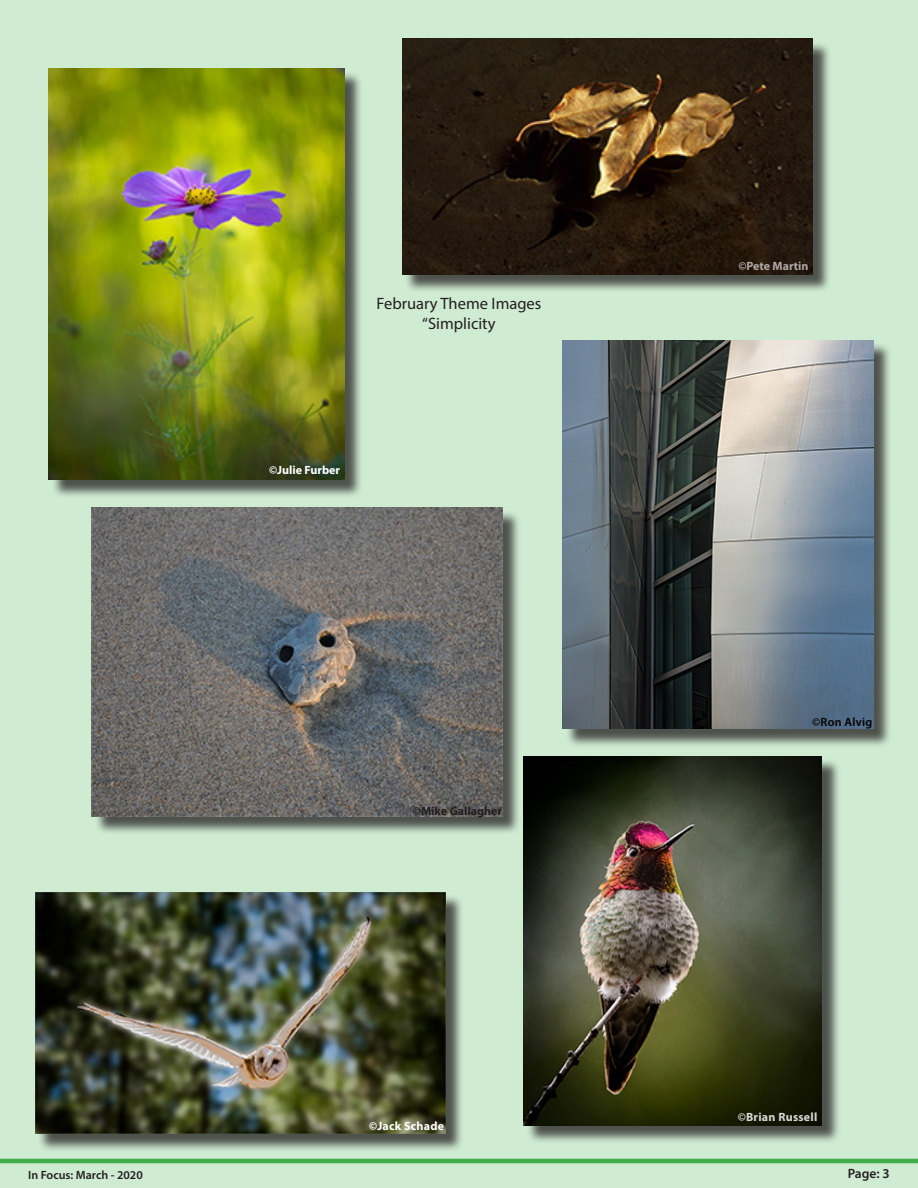
<style>
.page{position:relative;width:918px;height:1188px;background:#cfebd2}
.page>*{position:absolute;margin:0;border:0;box-sizing:border-box;transform-origin:0 0}
.t1{font:16.5px "Myriad Pro";color:#231f20}
.t2{font:600 13.5px "Myriad Pro";color:#231f20}
.t3{font:700 12px "Myriad Pro";letter-spacing:.005em;color:#fff}
.t4{font:600 12px "Myriad Pro";color:#231f20}
.t5{font:700 12px "Myriad Pro";color:#231f20}
.t6{font:700 12px "Myriad Pro";letter-spacing:.02em;color:#dad7d6}
.t7{font:700 12px "Myriad Pro";color:#aea8a6}
.t8{font:600 12px "Myriad Pro";letter-spacing:.02em;color:#000}
</style>
<div class="page">
<hr style="left:0;top:1159px;width:918px;height:4px;background:#41ad49">
<div style="left:94px;top:510px;width:427px;height:324px;background:#231f20;opacity:.75"></div>
<img style="left:92px;top:508px;width:410px;height:308px">
<div style="left:404px;top:41px;width:427px;height:252px;background:#231f20;opacity:.75"></div>
<img style="left:402px;top:39px;width:411px;height:235px">
<div style="left:37px;top:894px;width:427px;height:258px;background:#231f20;opacity:.75"></div>
<img style="left:35px;top:892px;width:411px;height:241px">
<div style="left:565px;top:342px;width:327px;height:405px;background:#231f20;opacity:.75"></div>
<img style="left:563px;top:340px;width:311px;height:389px">
<div style="left:51px;top:71px;width:311px;height:427px;background:#231f20;opacity:.75"></div>
<img style="left:49px;top:69px;width:295px;height:411px">
<div style="left:526px;top:758px;width:314px;height:386px;background:#231f20;opacity:.75"></div>
<img style="left:524px;top:756px;width:298px;height:369px">
<p class="t1" style="left:377px;top:294px;width:166px">February Theme Images</p>
<p class="t1" style="left:422px;top:313px;width:75px">“Simplicity</p>
<p class="t3" style="left:269px;top:463px;width:73px">©Julie Furber</p>
<p class="t5" style="left:413px;top:803px;width:91px">©Mike Gallagher</p>
<p class="t3" style="left:369px;top:1119px;width:77px">©Jack Schade</p>
<p class="t7" style="left:738px;top:258px;width:72px">©Pete Martin</p>
<p class="t8" style="left:812px;top:714px;width:61px">©Ron Alvig</p>
<p class="t6" style="left:738px;top:1109px;width:81px">©Brian Russell</p>
<p class="t4" style="left:28px;top:1168px;width:116px">In Focus: March - 2020</p>
<p class="t2" style="left:848px;top:1165px;width:44px">Page: 3</p>
</div>
